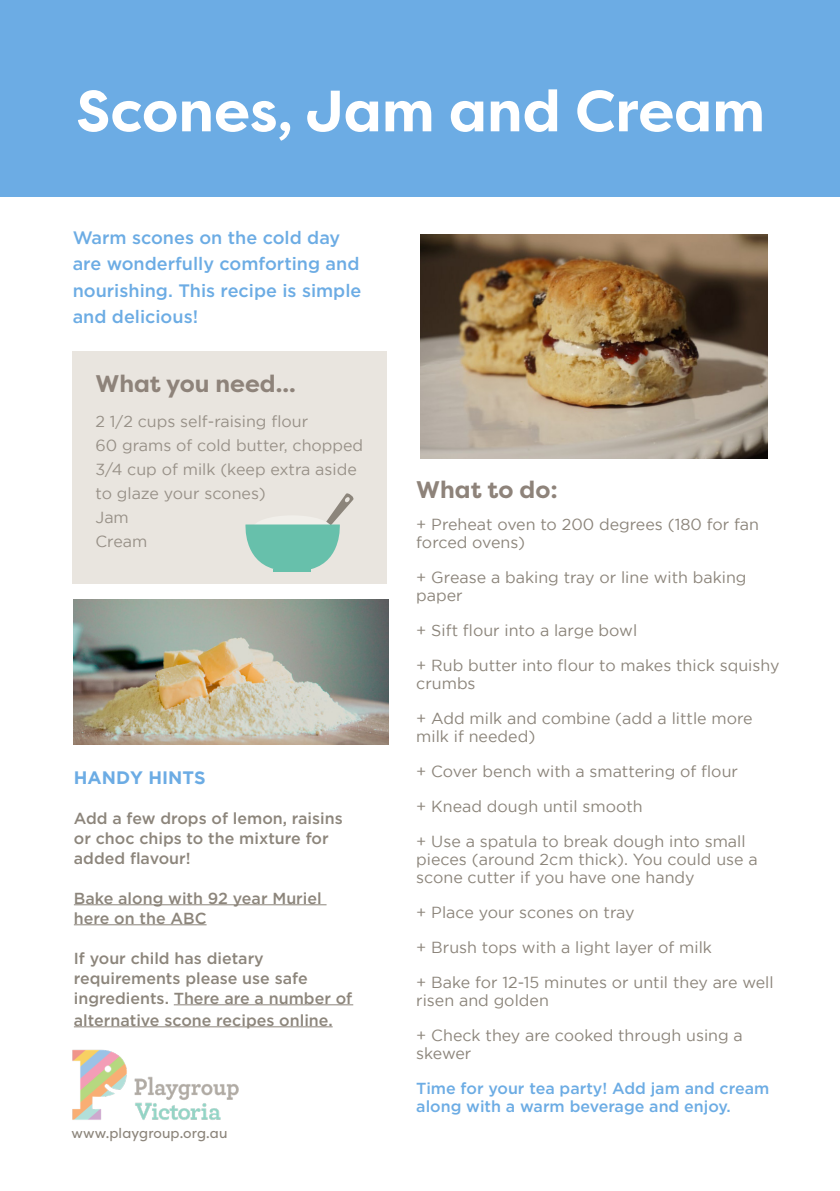
<style>
.page{position:relative;width:840px;height:1191px;background:#fff}
.page>*{position:absolute;margin:0;border:0;box-sizing:border-box;transform-origin:0 0}
.t1{font:700 58px "Filson Pro";color:#fff}
.t2{font:700 24px "Filson Pro";color:#8e837a}
.t3{font:500 18px/26px "Gotham";color:#6cace4}
.t4{font:700 18px "Gotham";color:#6cace4}
.t5{font:16px/18px "Gotham";color:#8c857b}
.t6{font:500 16px/20px "Gotham";color:#8c857b}
.t7{font:16px/24px "Gotham";color:#989188}
.t8{font:500 16px/18px "Gotham";color:#6cace4}
.t9{font:14px "Filson Pro";letter-spacing:.01em;color:#8c857b}
</style>
<div class="page">
<img style="left:72px;top:1049px;width:167px;height:71px">
<div style="left:0;top:0;width:839px;height:197px;background:#6cace4"></div>
<div style="left:73px;top:393px;width:314px;height:190px;background:#e9e5df"></div>
<div style="left:73px;top:352px;width:314px;height:63px;background:#e9e5df"></div>
<img style="left:420px;top:235px;width:347px;height:223px">
<img style="left:74px;top:599px;width:314px;height:145px">
<hr style="left:74px;top:904px;width:252px;height:1px;background:#8c857b">
<hr style="left:74px;top:924px;width:132px;height:1px;background:#8c857b">
<hr style="left:174px;top:1004px;width:179px;height:1px;background:#8c857b">
<hr style="left:74px;top:1026px;width:258px;height:1px;background:#8c857b">
<svg style="left:245px;top:493px;width:109px;height:76px"></svg>
<hr style="left:273px;top:569px;width:38px;height:2px;background:#67c0ab">
<p class="t1" style="left:76px;top:74px;width:690px">Scones, Jam and Cream</p>
<p class="t3" style="left:73px;top:225px;width:290px">Warm scones on the cold day are wonderfully comforting and nourishing. This recipe is simple and delicious!</p>
<p class="t2" style="left:95px;top:368px;width:202px">What you need...</p>
<p class="t7" style="left:95px;top:409px;width:214px">2 1/2 cups self-raising flour</p>
<p class="t7" style="left:95px;top:433px;width:269px">60 grams of cold butter, chopped</p>
<p class="t7" style="left:95px;top:457px;width:263px">3/4 cup of milk (keep extra aside to glaze your scones)</p>
<p class="t7" style="left:95px;top:505px;width:35px">Jam</p>
<p class="t7" style="left:95px;top:529px;width:53px">Cream</p>
<p class="t4" style="left:74px;top:766px;width:133px">HANDY HINTS</p>
<p class="t6" style="left:74px;top:807px;width:270px">Add a few drops of lemon, raisins or choc chips to the mixture for added flavour!</p>
<p class="t6" style="left:74px;top:887px;width:249px">Bake along with 92 year Muriel here on the ABC</p>
<p class="t6" style="left:74px;top:947px;width:280px">If your child has dietary requirements please use safe ingredients. There are a number of</p>
<p class="t6" style="left:74px;top:1009px;width:260px">alternative scone recipes online.</p>
<p class="t9" style="left:71px;top:1123px;width:157px">www.playgroup.org.au</p>
<p class="t2" style="left:416px;top:475px;width:143px">What to do:</p>
<p class="t5" style="left:416px;top:514px;width:344px">+ Preheat oven to 200 degrees (180 for fan forced ovens)</p>
<p class="t5" style="left:416px;top:567px;width:331px">+ Grease a baking tray or line with baking paper</p>
<p class="t5" style="left:416px;top:620px;width:222px">+ Sift flour into a large bowl</p>
<p class="t5" style="left:416px;top:655px;width:364px">+ Rub butter into flour to makes thick squishy crumbs</p>
<p class="t5" style="left:416px;top:708px;width:338px">+ Add milk and combine (add a little more milk if needed)</p>
<p class="t5" style="left:416px;top:761px;width:323px">+ Cover bench with a smattering of flour</p>
<p class="t5" style="left:416px;top:796px;width:228px">+ Knead dough until smooth</p>
<p class="t5" style="left:416px;top:831px;width:343px">+ Use a spatula to break dough into small pieces (around 2cm thick). You could use a scone cutter if you have one handy</p>
<p class="t5" style="left:416px;top:902px;width:220px">+ Place your scones on tray</p>
<p class="t5" style="left:416px;top:937px;width:297px">+ Brush tops with a light layer of milk</p>
<p class="t5" style="left:416px;top:972px;width:359px">+ Bake for 12-15 minutes or until they are well risen and golden</p>
<p class="t5" style="left:416px;top:1026px;width:328px">+ Check they are cooked through using a skewer</p>
<p class="t8" style="left:416px;top:1079px;width:354px">Time for your tea party! Add jam and cream along with a warm beverage and enjoy.</p>
</div>
